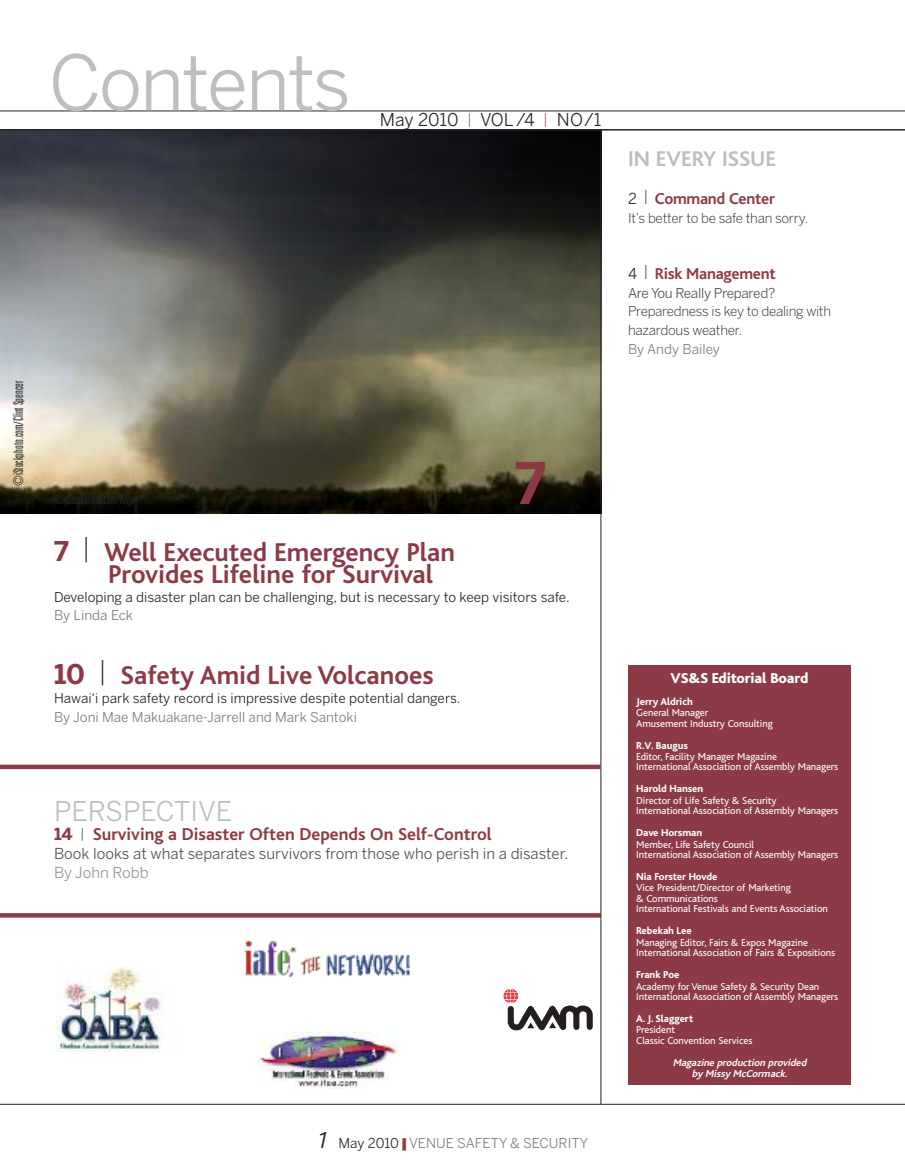
<style>
.page{position:relative;width:905px;height:1175px;background:#fff}
.page>*{position:absolute;margin:0;border:0;box-sizing:border-box;transform-origin:0 0}
.t1{font:75.45px "Benton Sans";letter-spacing:-.025em;color:#bebebe}
.t2{font:700 57px "Benton Sans";color:#8c3a46}
.t3{font:700 27px/21.8px "Bliss";color:#8c3a46}
.t4{font:27px "Benton Sans";color:#bebebe}
.t5{font:700 22.35px "Bliss";color:#bebebe}
.t6{font:700 18px "Bliss";color:#8c3a46}
.t7{font:17.55px "Benton Sans";letter-spacing:-.005em;color:#272627}
.t8{font:700 16.5px "Bliss";letter-spacing:-.015em;color:#8c3a46}
.t9{font:15px "Benton Sans";color:#525152}
.t10{font:800 15px "Bliss";letter-spacing:-.005em;color:#fff}
.t11{font:15px "Benton Sans";color:#939393}
.t12{font:13.5px "Benton Sans";color:#272627}
.t13{font:13.5px "Benton Sans";color:#7d7d7d}
.t14{font:300 13.5px/18.8px "Benton Sans";letter-spacing:-.02em;color:#272627}
.t15{font:300 ultra-condensed 13.5px "Univers";color:#272627}
.t16{font:13.5px "Benton Sans";letter-spacing:-.025em;color:#525152}
.t17{font:10.5px/10.5px "Bliss";letter-spacing:-.005em;color:#fff}
.t18{font:800 10.5px "Bliss";letter-spacing:-.005em;color:#fff}
.t19{font:italic 700 10.5px/11.2px "Bliss";color:#fff;text-align:center}
.s1{font-family:"Benton Sans";font-weight:400;font-size:15px;color:#272627}
.s2{font-family:"Benton Sans"}
.s3{font-family:"Benton Sans";font-size:16.5px}
.s4{font-family:"Benton Sans";font-weight:300;font-size:13.5px;color:#272627}
.s5{font-family:"Bliss";font-weight:300;font-style:italic;font-size:24px;color:#272627}
.s6{color:#272627}
.s7{color:#8c3a46}
</style>
<div class="page">
<hr style="left:0;top:111px;width:904px;height:1px;background:#272627">
<img style="left:0;top:131px;width:600px;height:382px">
<svg style="left:503px;top:989px;width:89px;height:41px"></svg>
<img style="left:258px;top:1032px;width:140px;height:56px">
<img style="left:57px;top:967px;width:106px;height:85px">
<img style="left:244px;top:940px;width:166px;height:38px">
<svg style="left:0;top:913px;width:600px;height:4px;background:#8f3f4a"></svg>
<hr style="left:0;top:129px;width:904px;height:2px;background:#272627">
<hr style="left:600px;top:129px;width:1px;height:975px;background:#272627">
<hr style="left:0;top:1103px;width:904px;height:1px;background:#272627">
<div style="left:0;top:764px;width:600px;height:5px;background:#8c3a46"></div>
<div style="left:628px;top:665px;width:222px;height:419px;background:#8c3a46"></div>
<p class="t15" style="left:14px;top:486px;width:107px;rotate:-90deg">©iStockphoto.com/Clint Spencer</p>
<h1 class="t1" style="left:49px;top:40px;width:304px">Contents</h1>
<h3 class="t7" style="left:380px;top:110px;width:223px">May 2010 <sup>|</sup> VOL/4 <sup>|</sup> NO/1</h3>
<h3 class="t5" style="left:628px;top:152px;width:150px">IN EVERY ISSUE</h3>
<h3 class="t8" style="left:628px;top:193px;width:148px"><span class="s1">2</span> <sup>|</sup> Command Center</h3>
<p class="t14" style="left:628px;top:209px;width:182px">It’s better to be safe than sorry.</p>
<h3 class="t8" style="left:628px;top:268px;width:149px"><span class="s1">4</span> <sup>|</sup> Risk Management</h3>
<p class="t16" style="left:628px;top:285px;width:149px">Are You Really Prepared?</p>
<p class="t14" style="left:628px;top:302px;width:204px">Preparedness is key to dealing with hazardous weather.</p>
<p class="t13" style="left:628px;top:341px;width:93px">By Andy Bailey</p>
<p class="t15" style="left:55px;top:494px;width:81px">©iStockphoto.com/Alija</p>
<h2 class="t2" style="left:515px;top:451px;width:32px">7</h2>
<h3 class="t3" style="left:108px;top:544px;width:348px;text-indent:-54px"><span class="s2">7</span> <sup>|</sup> Well Executed Emergency Plan<br>Provides Lifeline for Survival</h3>
<p class="t12" style="left:54px;top:589px;width:517px">Developing a disaster plan can be challenging, but is necessary to keep visitors safe.</p>
<p class="t13" style="left:54px;top:608px;width:81px">By Linda Eck</p>
<h3 class="t3" style="left:54px;top:667px;width:381px"><span class="s2">10</span> <sup>|</sup> Safety Amid Live Volcanoes</h3>
<p class="t12" style="left:54px;top:690px;width:408px">Hawai‘i park safety record is impressive despite potential dangers.</p>
<p class="t13" style="left:54px;top:709px;width:304px">By Joni Mae Makuakane-Jarrell and Mark Santoki</p>
<h3 class="t4" style="left:54px;top:796px;width:180px">PERSPECTIVE</h3>
<h3 class="t6" style="left:54px;top:828px;width:439px"><span class="s3">14</span> <span class="s4">|</span> Surviving a Disaster Often Depends On Self-Control</h3>
<h3 class="t9" style="left:54px;top:845px;width:516px">Book looks at what separates survivors from those who perish in a disaster.</h3>
<h3 class="t11" style="left:54px;top:863px;width:96px">By John Robb</h3>
<p class="t13" style="left:317px;top:1135px;width:273px"><span class="s5">1</span> <span class="s6">May 2010</span> <span class="s7">❙</span> VENUE SAFETY &amp; SECURITY</p>
<h3 class="t10" style="left:670px;top:673px;width:139px">VS&amp;S Editorial Board</h3>
<p class="t18" style="left:636px;top:698px;width:58px">Jerry Aldrich</p>
<p class="t17" style="left:636px;top:708px;width:138px">General Manager<br>Amusement Industry Consulting</p>
<p class="t18" style="left:636px;top:741px;width:53px">R.V. Baugus</p>
<p class="t17" style="left:636px;top:752px;width:203px">Editor, Facility Manager Magazine<br>International Association of Assembly Managers</p>
<p class="t18" style="left:636px;top:785px;width:69px">Harold Hansen</p>
<p class="t17" style="left:636px;top:796px;width:203px">Director of Life Safety &amp; Security<br>International Association of Assembly Managers</p>
<p class="t18" style="left:636px;top:829px;width:67px">Dave Horsman</p>
<p class="t17" style="left:636px;top:840px;width:203px">Member, Life Safety Council<br>International Association of Assembly Managers</p>
<p class="t18" style="left:636px;top:873px;width:83px">Nia Forster Hovde</p>
<p class="t17" style="left:636px;top:884px;width:193px">Vice President/Director of Marketing<br>&amp; Communications<br>International Festivals and Events Association</p>
<p class="t18" style="left:636px;top:927px;width:57px">Rebekah Lee</p>
<p class="t17" style="left:636px;top:938px;width:200px">Managing Editor, Fairs &amp; Expos Magazine<br>International Association of Fairs &amp; Expositions</p>
<p class="t18" style="left:636px;top:971px;width:45px">Frank Poe</p>
<p class="t17" style="left:636px;top:982px;width:203px">Academy for Venue Safety &amp; Security Dean<br>International Association of Assembly Managers</p>
<p class="t18" style="left:636px;top:1015px;width:58px">A. J. Slaggert</p>
<p class="t17" style="left:636px;top:1025px;width:118px">President<br>Classic Convention Services</p>
<p class="t19" style="left:672px;top:1058px;width:137px">Magazine production provided by Missy McCormack.</p>
</div>
